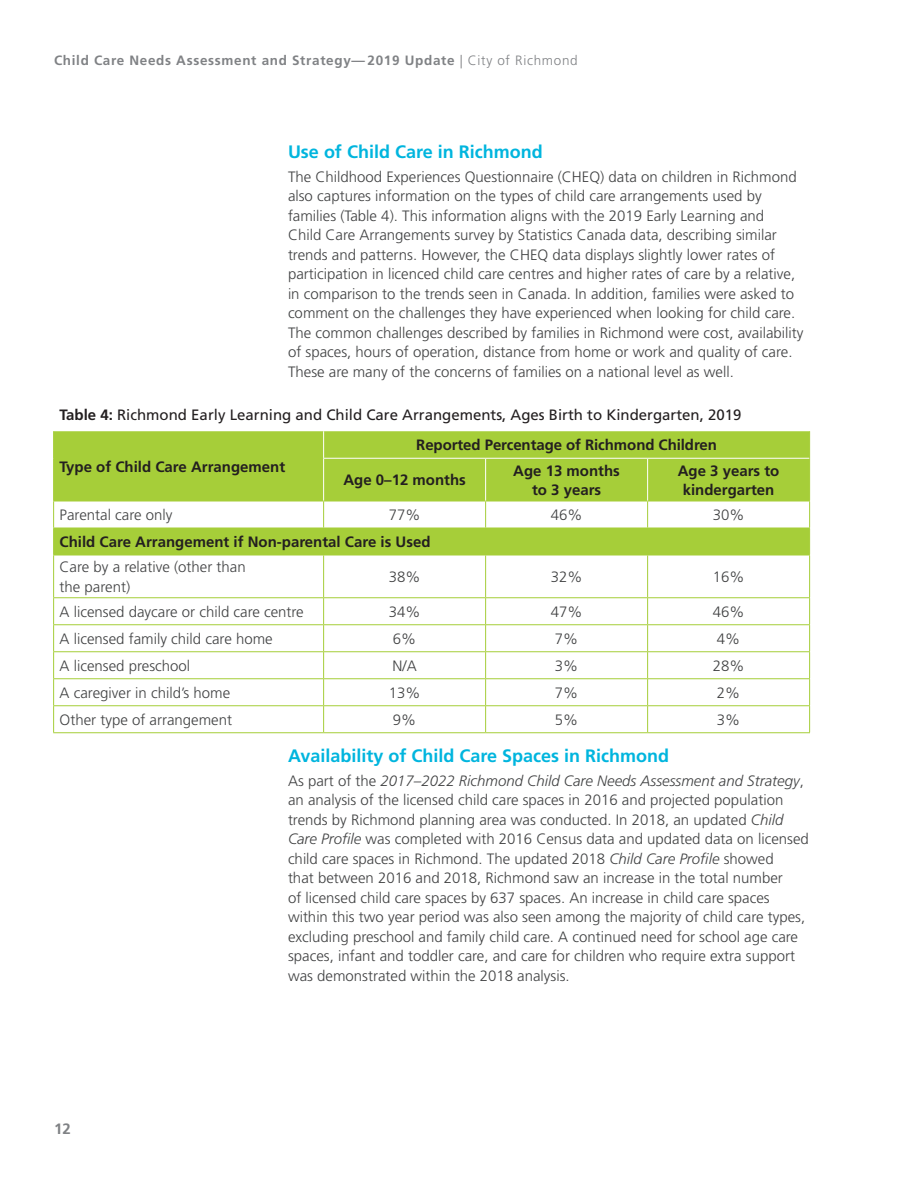
<style>
.page{position:relative;width:918px;height:1188px;background:#fff}
.page>*{position:absolute;margin:0;border:0;box-sizing:border-box;transform-origin:0 0}
.Subhead_2{font:700 18px "Frutiger LT Std";color:#00b5de}
.Body_Copy__First_Par{font:300 15px/19.5px "Frutiger LT Std";color:#414243}
.Body_Copy{font:300 15px/19.5px "Frutiger LT Std";color:#414243}
.Table_Heading{font:700 15px/19.5px "Frutiger LT Std";color:#231f20;text-align:center}
.Figures{font:15px "Frutiger LT Std";color:#231f20}
.t1{font:700 15px "Frutiger LT Std";color:#808285}
.t2{font:700 13.5px "Frutiger LT Std";letter-spacing:.05em;color:#808285}
.s1{font-weight:300}
.s2{font-weight:700}
.s3{font-style:italic}
</style>
<div class="page">
<svg style="left:54px;top:431px;width:755px;height:124px;fill:#a6ce39"></svg>
<svg style="left:53px;top:431px;width:1px;height:27px"></svg>
<hr style="left:53px;top:458px;width:1px;height:43px;background:#a6ce39">
<svg style="left:809px;top:431px;width:1px;height:27px"></svg>
<hr style="left:809px;top:458px;width:1px;height:43px;background:#a6ce39">
<hr style="left:53px;top:501px;width:271px;height:1px;background:#a6ce39">
<hr style="left:324px;top:501px;width:162px;height:1px;background:#a6ce39">
<svg style="left:323px;top:501px;width:1px;height:27px"></svg>
<hr style="left:486px;top:501px;width:162px;height:1px;background:#a6ce39">
<svg style="left:485px;top:501px;width:1px;height:27px"></svg>
<hr style="left:648px;top:501px;width:162px;height:1px;background:#a6ce39">
<svg style="left:647px;top:501px;width:1px;height:27px"></svg>
<hr style="left:53px;top:528px;width:271px;height:1px;background:#a6ce39">
<svg style="left:53px;top:501px;width:1px;height:54px"></svg>
<hr style="left:324px;top:528px;width:162px;height:1px;background:#a6ce39">
<hr style="left:486px;top:528px;width:162px;height:1px;background:#a6ce39">
<hr style="left:648px;top:528px;width:162px;height:1px;background:#a6ce39">
<svg style="left:809px;top:501px;width:1px;height:54px"></svg>
<hr style="left:53px;top:555px;width:271px;height:1px;background:#a6ce39">
<hr style="left:53px;top:555px;width:1px;height:42px;background:#a6ce39">
<hr style="left:324px;top:555px;width:162px;height:1px;background:#a6ce39">
<hr style="left:323px;top:555px;width:1px;height:42px;background:#a6ce39">
<hr style="left:486px;top:555px;width:162px;height:1px;background:#a6ce39">
<hr style="left:485px;top:555px;width:1px;height:42px;background:#a6ce39">
<hr style="left:648px;top:555px;width:162px;height:1px;background:#a6ce39">
<hr style="left:647px;top:555px;width:1px;height:42px;background:#a6ce39">
<hr style="left:809px;top:555px;width:1px;height:42px;background:#a6ce39">
<hr style="left:53px;top:597px;width:271px;height:1px;background:#a6ce39">
<hr style="left:324px;top:597px;width:162px;height:1px;background:#a6ce39">
<hr style="left:486px;top:597px;width:162px;height:1px;background:#a6ce39">
<hr style="left:648px;top:597px;width:162px;height:1px;background:#a6ce39">
<hr style="left:53px;top:624px;width:271px;height:1px;background:#a6ce39">
<hr style="left:324px;top:624px;width:162px;height:1px;background:#a6ce39">
<hr style="left:486px;top:624px;width:162px;height:1px;background:#a6ce39">
<hr style="left:648px;top:624px;width:162px;height:1px;background:#a6ce39">
<hr style="left:53px;top:651px;width:271px;height:1px;background:#a6ce39">
<hr style="left:324px;top:651px;width:162px;height:1px;background:#a6ce39">
<hr style="left:486px;top:651px;width:162px;height:1px;background:#a6ce39">
<hr style="left:648px;top:651px;width:162px;height:1px;background:#a6ce39">
<hr style="left:53px;top:678px;width:271px;height:1px;background:#a6ce39">
<hr style="left:324px;top:678px;width:162px;height:1px;background:#a6ce39">
<hr style="left:486px;top:678px;width:162px;height:1px;background:#a6ce39">
<hr style="left:648px;top:678px;width:162px;height:1px;background:#a6ce39">
<hr style="left:53px;top:705px;width:271px;height:1px;background:#a6ce39">
<svg style="left:53px;top:598px;width:1px;height:134px"></svg>
<hr style="left:324px;top:705px;width:162px;height:1px;background:#a6ce39">
<svg style="left:323px;top:598px;width:1px;height:134px"></svg>
<hr style="left:486px;top:705px;width:162px;height:1px;background:#a6ce39">
<svg style="left:485px;top:598px;width:1px;height:134px"></svg>
<hr style="left:648px;top:705px;width:162px;height:1px;background:#a6ce39">
<svg style="left:647px;top:598px;width:1px;height:134px"></svg>
<svg style="left:809px;top:598px;width:1px;height:134px"></svg>
<hr style="left:53px;top:732px;width:271px;height:1px;background:#a6ce39">
<hr style="left:324px;top:732px;width:162px;height:1px;background:#a6ce39">
<hr style="left:486px;top:732px;width:162px;height:1px;background:#a6ce39">
<hr style="left:648px;top:732px;width:162px;height:1px;background:#a6ce39">
<svg style="left:323px;top:431px;width:1px;height:27px"></svg>
<hr style="left:323px;top:458px;width:163px;height:1px;background:#fff">
<hr style="left:323px;top:459px;width:1px;height:42px;background:#fff">
<hr style="left:486px;top:458px;width:162px;height:1px;background:#fff">
<hr style="left:485px;top:459px;width:1px;height:42px;background:#fff">
<hr style="left:648px;top:458px;width:161px;height:1px;background:#fff">
<hr style="left:647px;top:459px;width:1px;height:42px;background:#fff">
<p class="t2" style="left:54px;top:52px;width:525px">Child Care Needs Assessment and Strategy— 2019 Update <span class="s1">| City of Richmond</span></p>
<p class="Subhead_2" style="left:288px;top:141px;width:256px">Use of Child Care in Richmond</p>
<p class="Body_Copy__First_Par" style="left:288px;top:167px;width:517px">The Childhood Experiences Questionnaire (CHEQ) data on children in Richmond also captures information on the types of child care arrangements used by families (Table 4). This information aligns with the 2019 Early Learning and<br>Child Care Arrangements survey by Statistics Canada data, describing similar trends and patterns. However, the CHEQ data displays slightly lower rates of participation in licenced child care centres and higher rates of care by a relative, in comparison to the trends seen in Canada. In addition, families were asked to comment on the challenges they have experienced when looking for child care.<br>The common challenges described by families in Richmond were cost, availability of spaces, hours of operation, distance from home or work and quality of care.<br>These are many of the concerns of families on a national level as well.</p>
<p class="Figures" style="left:60px;top:406px;width:683px"><span class="s2">Table 4:</span> Richmond Early Learning and Child Care Arrangements, Ages Birth to Kindergarten, 2019</p>
<p class="Table_Heading" style="left:60px;top:457px;width:227px">Type of Child Care Arrangement</p>
<p class="Table_Heading" style="left:416px;top:435px;width:302px">Reported Percentage of Richmond Children</p>
<p class="Table_Heading" style="left:343px;top:470px;width:124px">Age 0–12 months</p>
<p class="Table_Heading" style="left:513px;top:461px;width:108px">Age 13 months to 3 years</p>
<p class="Table_Heading" style="left:678px;top:461px;width:103px">Age 3 years to kindergarten</p>
<p class="Body_Copy" style="left:60px;top:505px;width:114px">Parental care only</p>
<p class="Body_Copy" style="left:389px;top:505px;width:33px">77%</p>
<p class="Body_Copy" style="left:551px;top:505px;width:33px">46%</p>
<p class="Body_Copy" style="left:713px;top:505px;width:33px">30%</p>
<p class="Table_Heading" style="left:60px;top:532px;width:372px">Child Care Arrangement if Non-parental Care is Used</p>
<p class="Body_Copy" style="left:60px;top:558px;width:188px">Care by a relative (other than the parent)</p>
<p class="Body_Copy" style="left:389px;top:567px;width:33px">38%</p>
<p class="Body_Copy" style="left:551px;top:567px;width:33px">32%</p>
<p class="Body_Copy" style="left:713px;top:567px;width:33px">16%</p>
<p class="Body_Copy" style="left:60px;top:602px;width:246px">A licensed daycare or child care centre</p>
<p class="Body_Copy" style="left:389px;top:602px;width:33px">34%</p>
<p class="Body_Copy" style="left:551px;top:602px;width:33px">47%</p>
<p class="Body_Copy" style="left:713px;top:602px;width:33px">46%</p>
<p class="Body_Copy" style="left:60px;top:629px;width:215px">A licensed family child care home</p>
<p class="Body_Copy" style="left:393px;top:629px;width:25px">6%</p>
<p class="Body_Copy" style="left:555px;top:629px;width:25px">7%</p>
<p class="Body_Copy" style="left:717px;top:629px;width:25px">4%</p>
<p class="Body_Copy" style="left:60px;top:656px;width:132px">A licensed preschool</p>
<p class="Body_Copy" style="left:393px;top:656px;width:26px">N/A</p>
<p class="Body_Copy" style="left:555px;top:656px;width:25px">3%</p>
<p class="Body_Copy" style="left:713px;top:656px;width:33px">28%</p>
<p class="Body_Copy" style="left:60px;top:683px;width:172px">A caregiver in child’s home</p>
<p class="Body_Copy" style="left:389px;top:683px;width:33px">13%</p>
<p class="Body_Copy" style="left:555px;top:683px;width:25px">7%</p>
<p class="Body_Copy" style="left:717px;top:683px;width:25px">2%</p>
<p class="Body_Copy" style="left:60px;top:710px;width:174px">Other type of arrangement</p>
<p class="Body_Copy" style="left:393px;top:710px;width:25px">9%</p>
<p class="Body_Copy" style="left:555px;top:710px;width:25px">5%</p>
<p class="Body_Copy" style="left:717px;top:710px;width:25px">3%</p>
<p class="Subhead_2" style="left:288px;top:745px;width:383px">Availability of Child Care Spaces in Richmond</p>
<p class="Body_Copy__First_Par" style="left:288px;top:771px;width:522px">As part of the <span class="s3">2017–2022 Richmond Child Care Needs Assessment and Strategy</span>, an analysis of the licensed child care spaces in 2016 and projected population trends by Richmond planning area was conducted. In 2018, an updated <span class="s3">Child Care Profile</span> was completed with 2016 Census data and updated data on licensed child care spaces in Richmond. The updated 2018 <span class="s3">Child Care Profile</span> showed<br>that between 2016 and 2018, Richmond saw an increase in the total number<br>of licensed child care spaces by 637 spaces. An increase in child care spaces within this two year period was also seen among the majority of child care types, excluding preschool and family child care. A continued need for school age care spaces, infant and toddler care, and care for children who require extra support was demonstrated within the 2018 analysis.</p>
<p class="t1" style="left:54px;top:1120px;width:18px">12</p>
</div>
